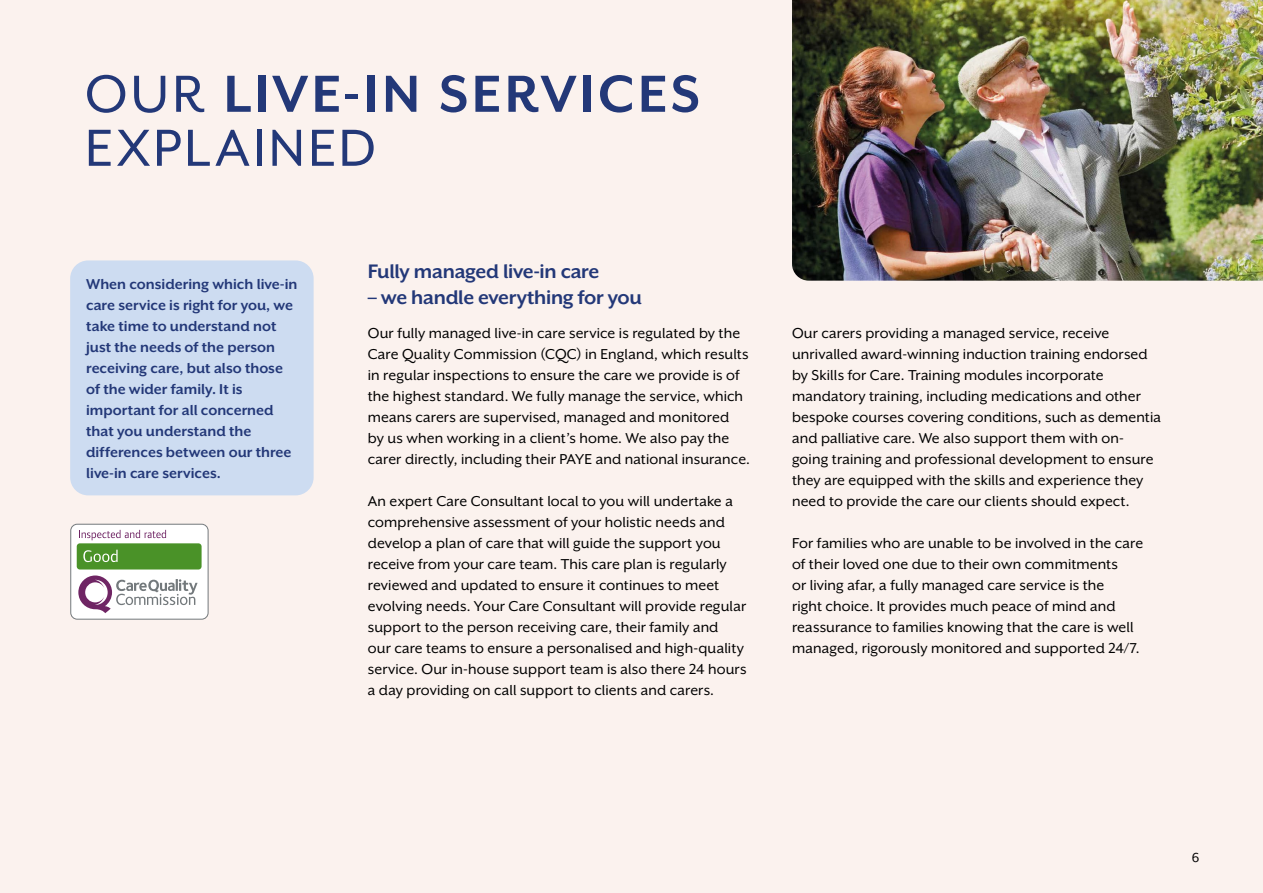
<style>
.page{position:relative;width:1263px;height:893px;background:#fbf2ee}
.page>*{position:absolute;margin:0;border:0;box-sizing:border-box;transform-origin:0 0}
.t1{font:700 60px/54px "Mr Eaves XL San OT";letter-spacing:.055em;color:#233878}
.t2{font:700 22.5px "Mr Eaves XL San OT";letter-spacing:-.015em;color:#233878}
.t3{font:16.5px/21px "Mr Eaves XL San OT";letter-spacing:.005em;color:#000}
.t4{font:700 16.5px/21px "Mr Eaves XL San OT";color:#233878}
.t5{font:15px "Mr Eaves XL San OT";color:#000}
.s1{font-weight:400}
</style>
<div class="page">
<div style="left:70px;top:260px;width:244px;height:235px;background:#cddcf1;border-radius:18px"></div>
<img style="left:792px;top:0;width:471px;height:281px">
<div style="left:71px;top:524px;width:137px;height:95px;background:#fff;border-radius:6px"></div>
<div style="left:70px;top:524px;width:138px;height:95px;border:1px solid #73797c;border-radius:6px"></div>
<svg style="left:79px;top:530px;width:87px;height:10px"></svg>
<div style="left:77px;top:543px;width:125px;height:26px;background:#4a9228;border-radius:3px"></div>
<svg style="left:83px;top:550px;width:35px;height:12px"></svg>
<svg style="left:78px;top:575px;width:120px;height:38px"></svg>
<h1 class="t1" style="left:85px;top:67px;width:616px"><span class="s1">OUR</span> LIVE-IN SERVICES<br><span class="s1">EXPLAINED</span></h1>
<p class="t4" style="left:86px;top:274px;width:213px">When considering which live-in care service is right for you, we take time to understand not just the needs of the person receiving care, but also those of the wider family. It is important for all concerned that you understand the differences between our three live-in care services.</p>
<h2 class="t2" style="left:368px;top:259px;width:233px">Fully managed live-in care</h2>
<h2 class="t2" style="left:368px;top:285px;width:276px">– we handle everything for you</h2>
<p class="t3" style="left:368px;top:322px;width:384px">Our fully managed live-in care service is regulated by the Care Quality Commission (CQC) in England, which results in regular inspections to ensure the care we provide is of the highest standard. We fully manage the service, which means carers are supervised, managed and monitored<br>by us when working in a client’s home. We also pay the carer directly, including their PAYE and national insurance.</p>
<p class="t3" style="left:368px;top:490px;width:380px">An expert Care Consultant local to you will undertake a comprehensive assessment of your holistic needs and develop a plan of care that will guide the support you receive from your care team. This care plan is regularly reviewed and updated to ensure it continues to meet evolving needs. Your Care Consultant will provide regular support to the person receiving care, their family and<br>our care teams to ensure a personalised and high-quality service. Our in-house support team is also there 24 hours a day providing on call support to clients and carers.</p>
<p class="t3" style="left:792px;top:323px;width:371px">Our carers providing a managed service, receive unrivalled award-winning induction training endorsed by Skills for Care. Training modules incorporate mandatory training, including medications and other bespoke courses covering conditions, such as dementia and palliative care. We also support them with on&shy;going training and professional development to ensure they are equipped with the skills and experience they need to provide the care our clients should expect.</p>
<p class="t3" style="left:792px;top:533px;width:353px">For families who are unable to be involved in the care of their loved one due to their own commitments<br>or living afar, a fully managed care service is the<br>right choice. It provides much peace of mind and reassurance to families knowing that the care is well managed, rigorously monitored and supported 24/7.</p>
<p class="t5" style="left:1192px;top:850px;width:9px">6</p>
</div>
